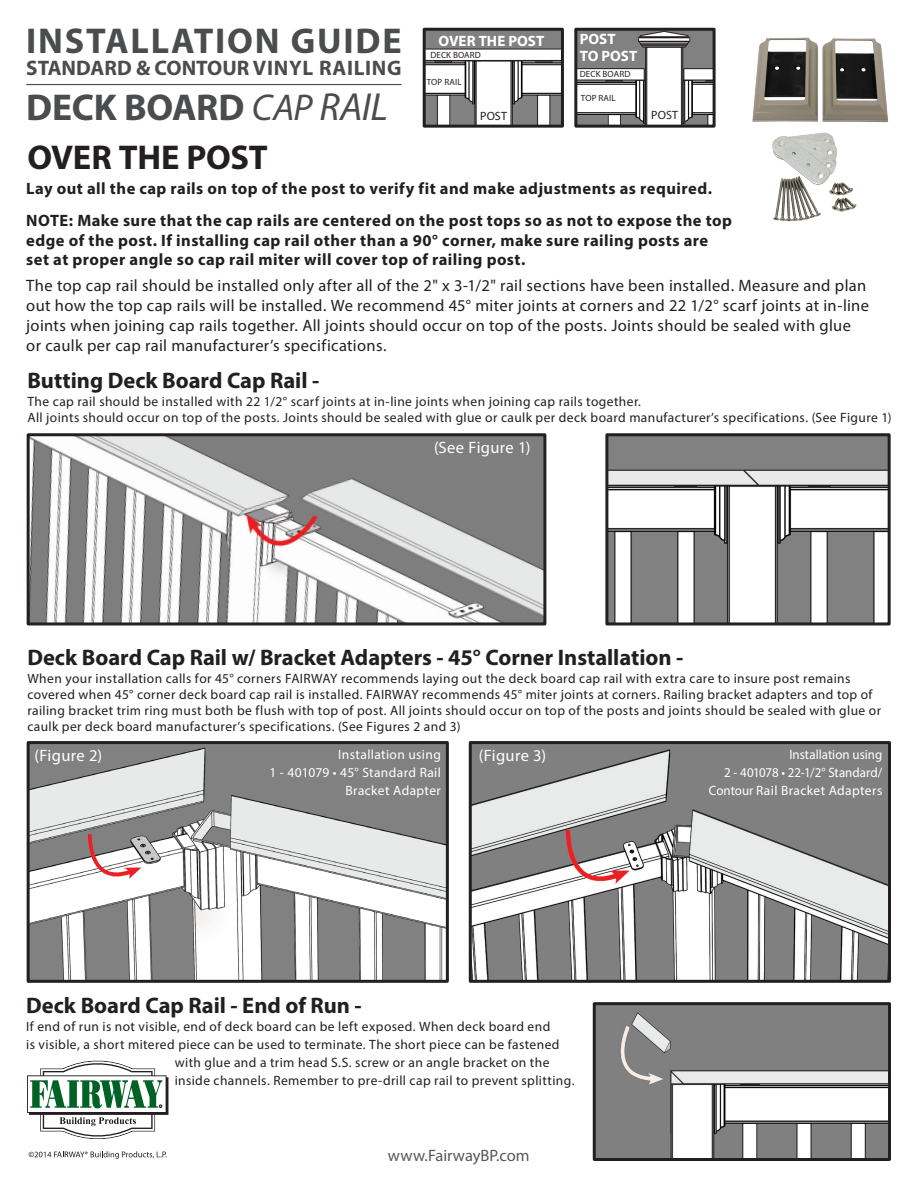
<style>
.page{position:relative;width:918px;height:1188px;background:#fff}
.page>*{position:absolute;margin:0;border:0;box-sizing:border-box;transform-origin:0 0}
.t1{font:700 37.5px "Myriad Pro";letter-spacing:-.01em;color:#4b4c4d}
.t2{font:700 36px "Myriad Pro";letter-spacing:.05em;color:#4b4c4d}
.t3{font:700 34.5px "Myriad Pro";letter-spacing:-.01em;color:#231f20}
.t4{font:700 22.5px "Myriad Pro";color:#231f20}
.t5{font:700 21px "Myriad Pro";color:#4b4c4d}
.t6{font:16.5px/19.8px "Myriad Pro";letter-spacing:.02em;color:#231f20}
.t7{font:700 16.5px/19.8px "Myriad Pro";letter-spacing:.025em;color:#231f20}
.t8{font:16.5px "Myriad Pro";letter-spacing:.02em;color:#fff}
.t9{font:16.5px "Myriad Pro";color:#57585a}
.t10{font:700 15px "Myriad Pro";color:#fff}
.t11{font:13.5px/16.2px "Myriad Pro";letter-spacing:.03em;color:#231f20}
.t12{font:13.5px "Myriad Pro";letter-spacing:.025em;color:#fff}
.t13{font:13.5px "Myriad Pro";color:#fff;scale:.96 1}
.t14{font:13.5px "Myriad Pro";letter-spacing:.025em;color:#fff;scale:.96 1}
.t15{font:12px "Myriad Pro";letter-spacing:.01em;color:#231f20}
.t16{font:9px "Myriad Pro";letter-spacing:.015em;color:#231f20}
.s1{font-weight:400;font-style:italic}
.s2{font-weight:400;font-style:italic;font-size:39.3px}
</style>
<div class="page">
<img style="left:752px;top:37px;width:137px;height:86px">
<img style="left:772px;top:132px;width:85px;height:90px">
<img style="left:609px;top:437px;width:278px;height:184px">
<div style="left:605px;top:433px;width:286px;height:192px;border:3px solid #231f20"></div>
<img style="left:597px;top:1006px;width:290px;height:151px">
<div style="left:593px;top:1002px;width:298px;height:159px;border:3px solid #231f20"></div>
<img style="left:31px;top:437px;width:511px;height:184px">
<div style="left:27px;top:433px;width:519px;height:192px;border:3px solid #231f20"></div>
<img style="left:31px;top:745px;width:414px;height:234px">
<div style="left:27px;top:741px;width:422px;height:242px;border:3px solid #231f20"></div>
<img style="left:473px;top:745px;width:414px;height:234px">
<div style="left:469px;top:741px;width:422px;height:242px;border:3px solid #231f20"></div>
<hr style="left:26px;top:84px;width:376px;height:1px;background:#4b4c4d">
<img style="left:427px;top:32px;width:133px;height:92px">
<div style="left:423px;top:28px;width:141px;height:100px;border:3px solid #231f20"></div>
<img style="left:578px;top:32px;width:134px;height:92px">
<div style="left:574px;top:28px;width:142px;height:100px;border:3px solid #231f20"></div>
<svg style="left:29px;top:1151px;width:138px;height:8px"></svg>
<svg style="left:27px;top:1061px;width:141px;height:79px"></svg>
<p class="t2" style="left:26px;top:18px;width:377px">INSTALLATION GUIDE</p>
<p class="t1" style="left:26px;top:83px;width:363px">DECK BOARD <span class="s1">CAP</span> <span class="s2">RAIL</span></p>
<p class="t5" style="left:26px;top:55px;width:377px">STANDARD &amp; CONTOUR VINYL RAILING</p>
<p class="t3" style="left:27px;top:135px;width:242px">OVER THE POST</p>
<p class="t10" style="left:439px;top:31px;width:107px">OVER THE POST</p>
<p class="t16" style="left:430px;top:49px;width:52px">DECK BOARD</p>
<p class="t16" style="left:427px;top:76px;width:36px">TOP RAIL</p>
<p class="t10" style="left:580px;top:29px;width:37px">POST</p>
<p class="t10" style="left:580px;top:46px;width:59px">TO POST</p>
<p class="t16" style="left:580px;top:68px;width:52px">DECK BOARD</p>
<p class="t16" style="left:581px;top:93px;width:36px">TOP RAIL</p>
<p class="t15" style="left:480px;top:109px;width:28px">POST</p>
<p class="t15" style="left:651px;top:108px;width:28px">POST</p>
<p class="t7" style="left:26px;top:178px;width:687px">Lay out all the cap rails on top of the post to verify fit and make adjustments as required.</p>
<p class="t7" style="left:26px;top:210px;width:707px">NOTE: Make sure that the cap rails are centered on the post tops so as not to expose the top edge of the post. If installing cap rail other than a 90° corner, make sure railing posts are</p>
<p class="t7" style="left:26px;top:249px;width:501px">set at proper angle so cap rail miter will cover top of railing post.</p>
<p class="t6" style="left:26px;top:275px;width:844px">The top cap rail should be installed only after all of the 2" x 3-1/2" rail sections have been installed. Measure and plan out how the top cap rails will be installed. We recommend 45° miter joints at corners and 22 1/2° scarf joints at in-line joints when joining cap rails together. All joints should occur on top of the posts. Joints should be sealed with glue or caulk per cap rail manufacturer’s specifications.</p>
<p class="t4" style="left:27px;top:366px;width:293px">Butting Deck Board Cap Rail -</p>
<p class="t11" style="left:27px;top:393px;width:615px">The cap rail should be installed with 22 1/2° scarf joints at in-line joints when joining cap rails together.</p>
<p class="t11" style="left:27px;top:410px;width:866px">All joints should occur on top of the posts. Joints should be sealed with glue or caulk per deck board manufacturer’s specifications. (See Figure 1)</p>
<p class="t8" style="left:434px;top:437px;width:98px">(See Figure 1)</p>
<p class="t4" style="left:27px;top:642px;width:658px">Deck Board Cap Rail w/ Bracket Adapters - 45° Corner Installation -</p>
<p class="t11" style="left:27px;top:670px;width:855px">When your installation calls for 45° corners FAIRWAY recommends laying out the deck board cap rail with extra care to insure post remains covered when 45° corner deck board cap rail is installed. FAIRWAY recommends 45° miter joints at corners. Railing bracket adapters and top of railing bracket trim ring must both be flush with top of post. All joints should occur on top of the posts and joints should be sealed with glue or caulk per deck board manufacturer’s specifications. (See Figures 2 and 3)</p>
<p class="t8" style="left:35px;top:745px;width:69px">(Figure 2)</p>
<p class="t12" style="left:338px;top:746px;width:104px">Installation using</p>
<p class="t12" style="left:269px;top:764px;width:173px">1 - 401079 • 45° Standard Rail</p>
<p class="t12" style="left:345px;top:782px;width:97px">Bracket Adapter</p>
<p class="t8" style="left:479px;top:745px;width:69px">(Figure 3)</p>
<p class="t4" style="left:26px;top:991px;width:337px">Deck Board Cap Rail - End of Run -</p>
<p class="t11" style="left:26px;top:1019px;width:526px">If end of run is not visible, end of deck board can be left exposed. When deck board end</p>
<p class="t11" style="left:26px;top:1037px;width:535px">is visible, a short mitered piece can be used to terminate. The short piece can be fastened</p>
<p class="t11" style="left:175px;top:1055px;width:376px">with glue and a trim head S.S. screw or an angle bracket on the</p>
<p class="t11" style="left:175px;top:1073px;width:401px">inside channels. Remember to pre-drill cap rail to prevent splitting.</p>
<p class="t9" style="left:388px;top:1145px;width:143px">www.FairwayBP.com</p>
<p class="t13" style="left:789px;top:746px;width:98px">Installation using</p>
<p class="t13" style="left:724px;top:764px;width:166px">2 - 401078 • 22-1/2° Standard/</p>
<p class="t14" style="left:709px;top:782px;width:182px">Contour Rail Bracket Adapters</p>
</div>
